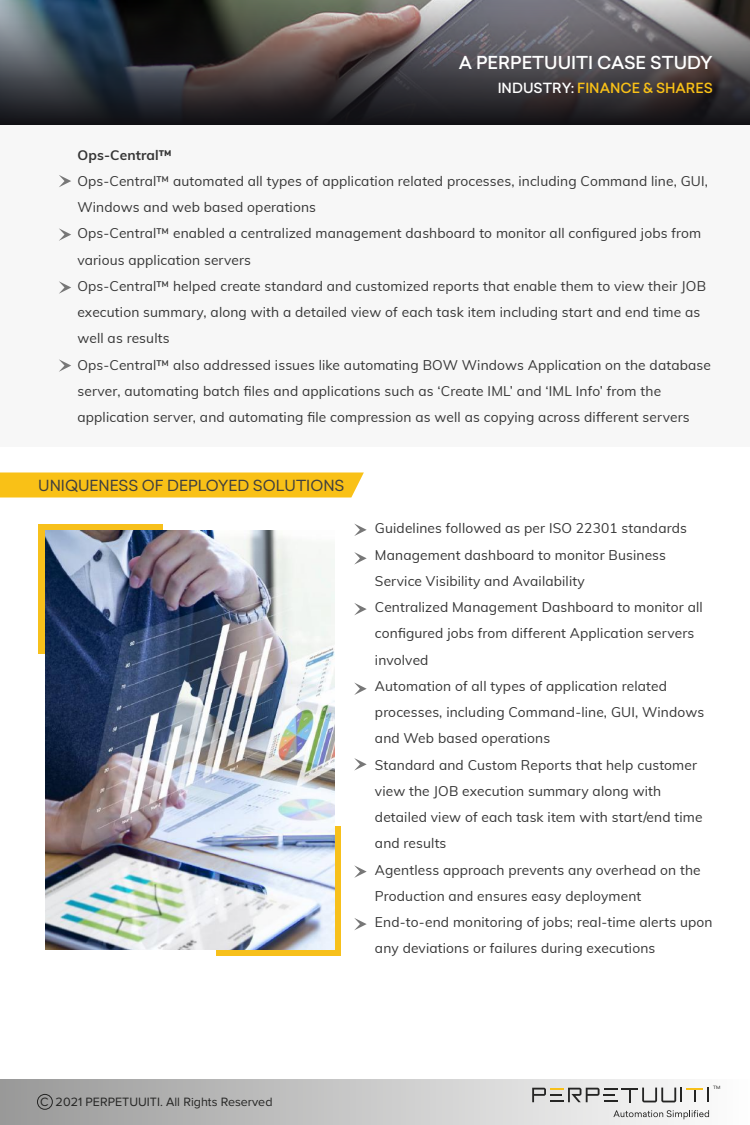
<style>
.page{position:relative;width:750px;height:1125px;background:#fff}
.page>*{position:absolute;margin:0;border:0;box-sizing:border-box;transform-origin:0 0}
.t1{font:500 17.5px "Sailec";color:#fff}
.t2{font:15px "Sailec";color:#3f3f3f}
.t3{font:13.75px/26.2px "Muli";letter-spacing:.01em;color:#353535}
.t4{font:500 13.75px "Sailec";color:#f9c117}
.t5{font:700 13.75px "Muli";letter-spacing:.01em;color:#353535}
.t6{font:12.5px "Proxima Nova";color:#252524}
.t7{font:4.38px "Sailec";color:#252524}
.s1{color:#fff}
</style>
<div class="page">
<div style="left:216px;top:827px;width:124px;height:129px;background:#f7c01b"></div>
<div style="left:0;top:122px;width:750px;height:326px;background:#f7f7f7"></div>
<svg style="left:0;top:0;width:750px;height:125px;background:#464548"></svg>
<svg style="left:0;top:472px;width:364px;height:26px;background:#f9c423"></svg>
<div style="left:0;top:1079px;width:750px;height:46px;background:linear-gradient(to right,#989898,#fefefe)"></div>
<svg style="left:532px;top:1087px;width:177px;height:16px"></svg>
<svg style="left:613px;top:1110px;width:96px;height:9px"></svg>
<div style="left:37px;top:1094px;width:16px;height:16px;border:1px solid #252524;border-radius:50%"></div>
<svg style="left:59px;top:175px;width:12px;height:12px"></svg>
<svg style="left:59px;top:228px;width:12px;height:13px"></svg>
<svg style="left:59px;top:359px;width:12px;height:13px"></svg>
<svg style="left:59px;top:281px;width:12px;height:13px"></svg>
<div style="left:38px;top:524px;width:125px;height:130px;background:#f7c01b"></div>
<img style="left:46px;top:530px;width:288px;height:420px">
<svg style="left:354px;top:524px;width:13px;height:12px"></svg>
<svg style="left:354px;top:552px;width:13px;height:13px"></svg>
<svg style="left:354px;top:758px;width:13px;height:13px"></svg>
<svg style="left:354px;top:682px;width:13px;height:13px"></svg>
<svg style="left:354px;top:603px;width:13px;height:12px"></svg>
<svg style="left:354px;top:865px;width:13px;height:13px"></svg>
<svg style="left:354px;top:918px;width:13px;height:12px"></svg>
<p class="t1" style="left:459px;top:50px;width:256px">A PERPETUUITI CASE STUDY</p>
<p class="t4" style="left:498px;top:79px;width:217px"><span class="s1">INDUSTRY:</span> FINANCE &amp; SHARES</p>
<p class="t5" style="left:77px;top:145px;width:96px">Ops-Central™</p>
<p class="t3" style="left:77px;top:167px;width:635px">Ops-Central™ automated all types of application related processes, including Command line, GUI, Windows and web based operations<br>Ops-Central™ enabled a centralized management dashboard to monitor all configured jobs from various application servers<br>Ops-Central™ helped create standard and customized reports that enable them to view their JOB execution summary, along with a detailed view of each task item including start and end time as well as results<br>Ops-Central™ also addressed issues like automating BOW Windows Application on the database server, automating batch files and applications such as ‘Create IML’ and ‘IML Info’ from the application server, and automating file compression as well as copying across different servers</p>
<p class="t2" style="left:38px;top:475px;width:308px">UNIQUENESS OF DEPLOYED SOLUTIONS</p>
<p class="t3" style="left:375px;top:515px;width:339px">Guidelines followed as per ISO 22301 standards Management dashboard to monitor Business Service Visibility and Availability<br>Centralized Management Dashboard to monitor all configured jobs from different Application servers involved<br>Automation of all types of application related processes, including Command-line, GUI, Windows and Web based operations<br>Standard and Custom Reports that help customer view the JOB execution summary along with detailed view of each task item with start/end time and results<br>Agentless approach prevents any overhead on the Production and ensures easy deployment End-to-end monitoring of jobs; real-time alerts upon any deviations or failures during executions</p>
<p class="t6" style="left:40px;top:1095px;width:234px">C 2021 PERPETUUITI. All Rights Reserved</p>
<p class="t7" style="left:713px;top:1084px;width:9px">TM</p>
</div>
